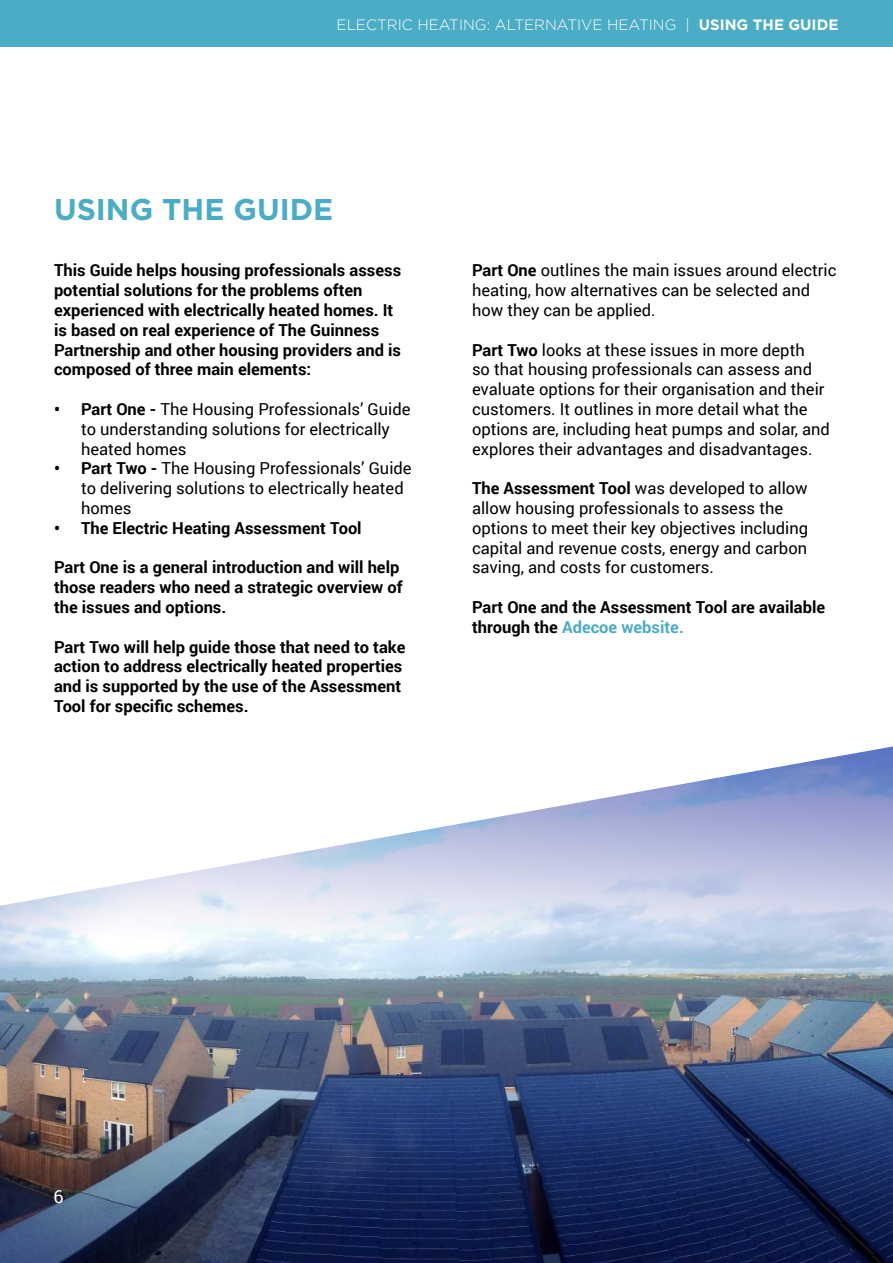
<style>
.page{position:relative;width:893px;height:1263px;background:#fff}
.page>*{position:absolute;margin:0;border:0;box-sizing:border-box;transform-origin:0 0}
.t1{font:700 30px "Gotham";color:#4bacc6}
.t2{font:18px "Roboto";color:#fff}
.t3{font:16.5px/19.8px "Roboto";color:#000}
.t4{font:700 16.5px/19.8px "Roboto";color:#000}
.t5{font:300 15px "Gotham";color:#fff}
.s1{font-weight:700}
.s2{color:#4bacc6}
</style>
<div class="page">
<img style="left:0;top:906px;width:893px;height:357px">
<svg style="left:0;top:746px;width:893px;height:160px"></svg>
<div style="left:0;top:0;width:893px;height:47px;background:#4bacc6"></div>
<p class="t5" style="left:337px;top:15px;width:503px">ELECTRIC HEATING: ALTERNATIVE HEATING | <span class="s1">USING THE GUIDE</span></p>
<h1 class="t1" style="left:54px;top:189px;width:281px">USING THE GUIDE</h1>
<p class="t4" style="left:54px;top:260px;width:349px">This Guide helps housing professionals assess potential solutions for the problems often experienced with electrically heated homes. It is based on real experience of The Guinness Partnership and other housing providers and is composed of three main elements:</p>
<p class="t3" style="left:81px;top:399px;width:331px;text-indent:-27px"><span class="s1">• Part One -</span> The Housing Professionals’ Guide to understanding solutions for electrically heated homes</p>
<p class="t3" style="left:81px;top:458px;width:332px;text-indent:-27px"><span class="s1">• Part Two -</span> The Housing Professionals’ Guide to delivering solutions to electrically heated homes</p>
<p class="t4" style="left:54px;top:517px;width:309px">• The Electric Heating Assessment Tool</p>
<p class="t4" style="left:54px;top:557px;width:350px">Part One is a general introduction and will help those readers who need a strategic overview of the issues and options.</p>
<p class="t4" style="left:54px;top:636px;width:353px">Part Two will help guide those that need to take action to address electrically heated properties and is supported by the use of the Assessment Tool for specific schemes.</p>
<p class="t3" style="left:472px;top:260px;width:366px"><span class="s1">Part One</span> outlines the main issues around electric heating, how alternatives can be selected and how they can be applied.</p>
<p class="t3" style="left:472px;top:339px;width:359px"><span class="s1">Part Two</span> looks at these issues in more depth<br>so that housing professionals can assess and evaluate options for their organisation and their customers. It outlines in more detail what the options are, including heat pumps and solar, and explores their advantages and disadvantages.</p>
<p class="t3" style="left:472px;top:478px;width:338px"><span class="s1">The Assessment Tool</span> was developed to allow allow housing professionals to assess the options to meet their key objectives including capital and revenue costs, energy and carbon saving, and costs for customers.</p>
<p class="t4" style="left:472px;top:596px;width:355px">Part One and the Assessment Tool are available through the <span class="s2">Adecoe website.</span></p>
<p class="t2" style="left:53px;top:1184px;width:12px">6</p>
</div>
